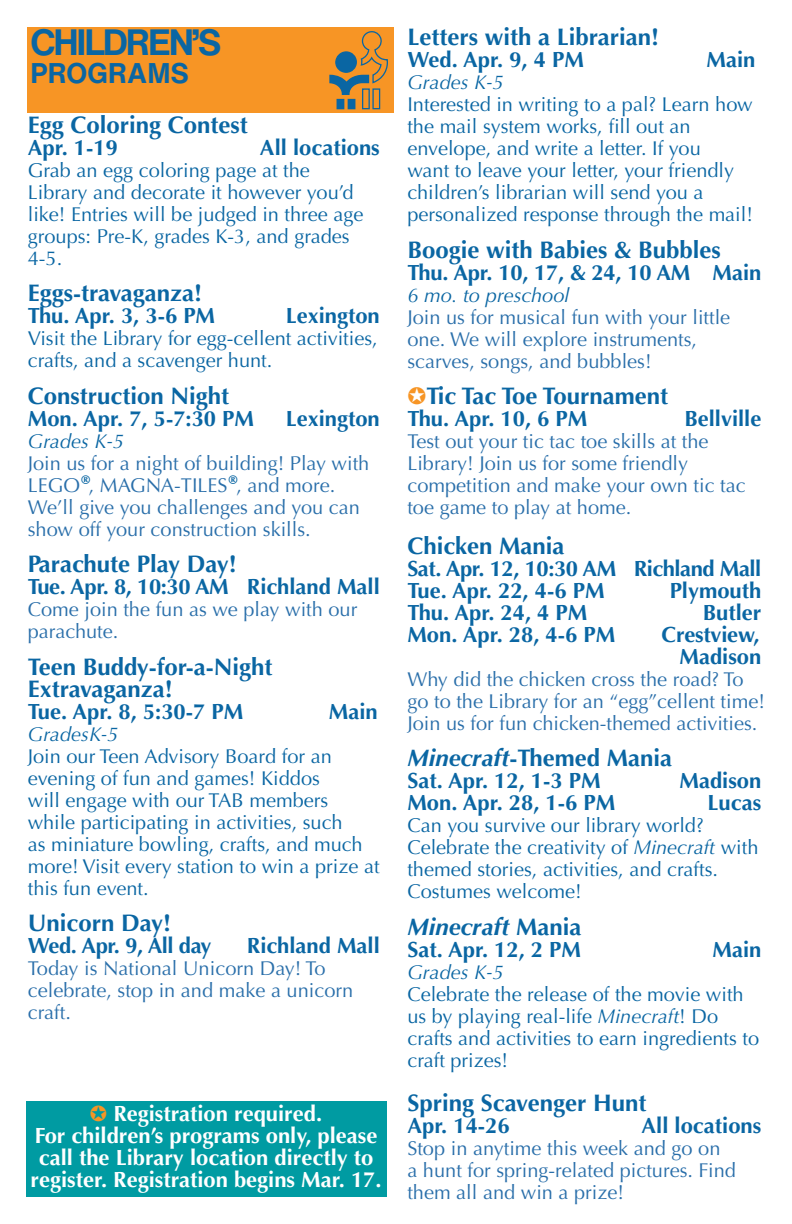
<style>
.page{position:relative;width:792px;height:1224px;background:#fff}
.page>*{position:absolute;margin:0;border:0;box-sizing:border-box;transform-origin:0 0}
._2ATL_prog_place_loc{font:700 36px "Helvetica Now Text";letter-spacing:-.06em;color:#0a66a3}
._2ATL_prog_place_loc-2{font:700 28px "Helvetica Now Text";color:#0a66a3}
._3ATL_prog_body{font:700 24px/22px "Optima";color:#0a66a3}
._3ATL_prog_body-2{font:italic 700 24px "Optima";color:#0a66a3}
._3ATL_prog_body-3{font:700 22px/22px "Optima";color:#0a66a3;text-align:right}
.t1{font:700 22px/22px "Optima";color:#fff;text-align:center}
._3ATL_prog_body-4{font:700 22px/22px "Optima";letter-spacing:-.02em;color:#0a66a3}
._3ATL_prog_body-5{font:20px/22px "Optima";color:#0a66a3}
._3ATL_prog_body-6{font:20px/22px "Optima";color:#2a6faa}
.s1{font-style:italic;color:#0a66a3}
.s2{font-weight:700;font-style:italic;font-size:24px;color:#0a66a3}
.s3{font-style:italic}
.s4{font-style:normal}
</style>
<div class="page">
<div style="left:27px;top:27px;width:367px;height:86px;background:#f79525"></div>
<svg style="left:329px;top:31px;width:59px;height:65px"></svg>
<div style="left:336px;top:52px;width:20px;height:20px;background:#0a66a3;border-radius:50%"></div>
<div style="left:335px;top:51px;width:22px;height:22px;border:1px solid #0a66a3;border-radius:50%"></div>
<div style="left:337px;top:100px;width:7px;height:9px;background:#0a66a3"></div>
<div style="left:337px;top:99px;width:7px;height:10px;border:1px solid #0a66a3"></div>
<div style="left:362px;top:88px;width:8px;height:21px;border:1px solid #0a66a3"></div>
<div style="left:372px;top:88px;width:8px;height:21px;border:1px solid #0a66a3"></div>
<div style="left:348px;top:100px;width:7px;height:9px;background:#0a66a3"></div>
<div style="left:348px;top:99px;width:7px;height:10px;border:1px solid #0a66a3"></div>
<div style="left:26px;top:1101px;width:361px;height:95px;background:#009ba2"></div>
<p class="_2ATL_prog_place_loc" style="left:31px;top:16px;width:193px">CHILDREN’S</p>
<p class="_2ATL_prog_place_loc-2" style="left:31px;top:51px;width:160px">PROGRAMS</p>
<p class="_3ATL_prog_body" style="left:28px;top:114px;width:222px">Egg Coloring Contest</p>
<p class="_3ATL_prog_body-3" style="left:28px;top:137px;width:92px">Apr. 1-19</p>
<p class="_3ATL_prog_body-3" style="left:260px;top:137px;width:121px">All locations</p>
<p class="_3ATL_prog_body-5" style="left:28px;top:159px;width:337px">Grab an egg coloring page at the<br>Library and decorate it however you’d like! Entries will be judged in three age groups: Pre-K, grades K-3, and grades<br>4-5.</p>
<p class="_3ATL_prog_body" style="left:28px;top:282px;width:176px">Eggs-travaganza!</p>
<p class="_3ATL_prog_body-3" style="left:28px;top:305px;width:189px">Thu. Apr. 3, 3-6 PM</p>
<p class="_3ATL_prog_body-3" style="left:286px;top:305px;width:96px">Lexington</p>
<p class="_3ATL_prog_body-5" style="left:28px;top:328px;width:351px">Visit the Library for egg-cellent activities, crafts, and a scavenger hunt.</p>
<p class="_3ATL_prog_body" style="left:28px;top:385px;width:203px">Construction Night</p>
<p class="_3ATL_prog_body-3" style="left:28px;top:408px;width:228px">Mon. Apr. 7, 5-7:30 PM</p>
<p class="_3ATL_prog_body-3" style="left:286px;top:408px;width:96px">Lexington</p>
<p class="_3ATL_prog_body-6" style="left:28px;top:430px;width:343px"><span class="s1">Grades K-5<br></span>Join us for a night of building! Play with<br>LEGO<span class="s2">®</span>, MAGNA-TILES<span class="s2">®</span>, and more.<br>We’ll give you challenges and you can show off your construction skills.</p>
<p class="_3ATL_prog_body" style="left:28px;top:553px;width:211px">Parachute Play Day!</p>
<p class="_3ATL_prog_body-3" style="left:28px;top:576px;width:354px">Tue. Apr. 8, 10:30 AM Richland Mall</p>
<p class="_3ATL_prog_body-6" style="left:28px;top:599px;width:331px">Come join the fun as we play with our parachute.</p>
<p class="_3ATL_prog_body" style="left:28px;top:656px;width:246px">Teen Buddy-for-a-Night<br>Extravaganza!</p>
<p class="_3ATL_prog_body-3" style="left:28px;top:700px;width:217px">Tue. Apr. 8, 5:30-7 PM</p>
<p class="_3ATL_prog_body-3" style="left:329px;top:700px;width:50px">Main</p>
<p class="_3ATL_prog_body-5" style="left:28px;top:723px;width:353px"><span class="s3">GradesK-5<br></span>Join our Teen Advisory Board for an evening of fun and games! Kiddos<br>will engage with our TAB members while participating in activities, such<br>as miniature bowling, crafts, and much more! Visit every station to win a prize at this fun event.</p>
<p class="_3ATL_prog_body" style="left:28px;top:912px;width:145px">Unicorn Day!</p>
<p class="_3ATL_prog_body-4" style="left:28px;top:935px;width:185px">Wed. Apr. 9, All day</p>
<p class="_3ATL_prog_body-3" style="left:247px;top:935px;width:134px">Richland Mall</p>
<p class="_3ATL_prog_body-6" style="left:28px;top:957px;width:327px">Today is National Unicorn Day! To celebrate, stop in and make a unicorn craft.</p>
<p class="t1" style="left:113px;top:1103px;width:210px">Registration required.</p>
<p class="t1" style="left:31px;top:1125px;width:353px">For children’s programs only, please call the Library location directly to register. Registration begins Mar. 17.</p>
<p class="_3ATL_prog_body" style="left:407px;top:26px;width:253px">Letters with a Librarian!</p>
<p class="_3ATL_prog_body-3" style="left:407px;top:49px;width:178px">Wed. Apr. 9, 4 PM</p>
<p class="_3ATL_prog_body-3" style="left:707px;top:49px;width:50px">Main</p>
<p class="_3ATL_prog_body-5" style="left:407px;top:72px;width:347px"><span class="s3">Grades K-5<br></span>Interested in writing to a pal? Learn how the mail system works, fill out an envelope, and write a letter. If you<br>want to leave your letter, your friendly children’s librarian will send you a personalized response through the mail!</p>
<p class="_3ATL_prog_body" style="left:407px;top:239px;width:315px">Boogie with Babies &amp; Bubbles</p>
<p class="_3ATL_prog_body-3" style="left:407px;top:261px;width:356px">Thu. Apr. 10, 17, &amp; 24, 10 AM Main</p>
<p class="_3ATL_prog_body-6" style="left:407px;top:284px;width:324px"><span class="s1">6 mo. to preschool<br></span>Join us for musical fun with your little one. We will explore instruments, scarves, songs, and bubbles!</p>
<p class="_3ATL_prog_body" style="left:426px;top:385px;width:243px">Tic Tac Toe Tournament</p>
<p class="_3ATL_prog_body-3" style="left:407px;top:408px;width:182px">Thu. Apr. 10, 6 PM</p>
<p class="_3ATL_prog_body-3" style="left:684px;top:408px;width:79px">Bellville</p>
<p class="_3ATL_prog_body-6" style="left:407px;top:430px;width:340px">Test out your tic tac toe skills at the<br>Library! Join us for some friendly competition and make your own tic tac toe game to play at home.</p>
<p class="_3ATL_prog_body" style="left:407px;top:535px;width:158px">Chicken Mania</p>
<p class="_3ATL_prog_body-4" style="left:407px;top:558px;width:356px">Sat. Apr. 12, 10:30 AM Richland Mall<br>Tue. Apr. 22, 4-6 PM</p>
<p class="_3ATL_prog_body-3" style="left:670px;top:580px;width:93px">Plymouth</p>
<p class="_3ATL_prog_body-3" style="left:407px;top:602px;width:182px">Thu. Apr. 24, 4 PM</p>
<p class="_3ATL_prog_body-3" style="left:703px;top:602px;width:60px">Butler</p>
<p class="_3ATL_prog_body-3" style="left:407px;top:624px;width:209px">Mon. Apr. 28, 4-6 PM</p>
<p class="_3ATL_prog_body-3" style="left:662px;top:624px;width:101px">Crestview,<br>Madison</p>
<p class="_3ATL_prog_body-6" style="left:407px;top:668px;width:359px">Why did the chicken cross the road? To go to the Library for an “egg”cellent time!<br>Join us for fun chicken-themed activities.</p>
<p class="_3ATL_prog_body" style="left:407px;top:747px;width:266px"><span class="s3">Minecraft</span>-Themed Mania</p>
<p class="_3ATL_prog_body-3" style="left:407px;top:770px;width:195px">Sat. Apr. 12, 1-3 PM</p>
<p class="_3ATL_prog_body-3" style="left:680px;top:770px;width:83px">Madison</p>
<p class="_3ATL_prog_body-3" style="left:407px;top:792px;width:209px">Mon. Apr. 28, 1-6 PM</p>
<p class="_3ATL_prog_body-3" style="left:708px;top:792px;width:55px">Lucas</p>
<p class="_3ATL_prog_body-5" style="left:407px;top:815px;width:353px">Can you survive our library world?<br>Celebrate the creativity of <span class="s3">Minecraft</span> with themed stories, activities, and crafts.<br>Costumes welcome!</p>
<p class="_3ATL_prog_body-2" style="left:407px;top:912px;width:175px">Minecraft <span class="s4">Mania</span></p>
<p class="_3ATL_prog_body-3" style="left:407px;top:939px;width:175px">Sat. Apr. 12, 2 PM</p>
<p class="_3ATL_prog_body-3" style="left:713px;top:939px;width:50px">Main</p>
<p class="_3ATL_prog_body-5" style="left:407px;top:961px;width:353px"><span class="s3">Grades K-5<br></span>Celebrate the release of the movie with us by playing real-life <span class="s3">Minecraft</span>! Do crafts and activities to earn ingredients to craft prizes!</p>
<p class="_3ATL_prog_body" style="left:407px;top:1092px;width:241px">Spring Scavenger Hunt</p>
<p class="_3ATL_prog_body-3" style="left:407px;top:1115px;width:104px">Apr. 14-26</p>
<p class="_3ATL_prog_body-3" style="left:642px;top:1115px;width:121px">All locations</p>
<p class="_3ATL_prog_body-6" style="left:407px;top:1137px;width:330px">Stop in anytime this week and go on<br>a hunt for spring-related pictures. Find them all and win a prize!</p>
</div>
